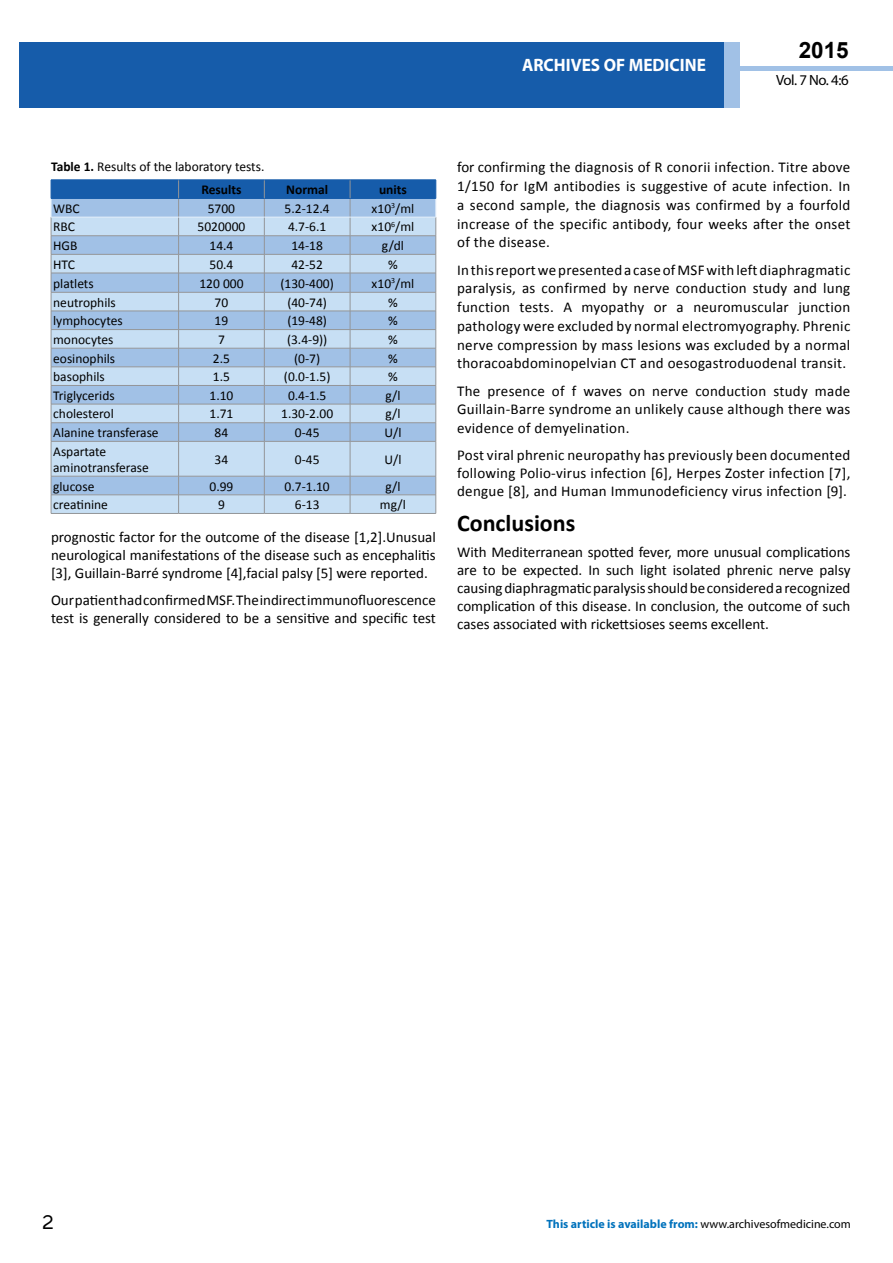
<style>
.page{position:relative;width:893px;height:1263px;background:#fff}
.page>*{position:absolute;margin:0;border:0;box-sizing:border-box;transform-origin:0 0}
.t1{font:25.5px "Tunga";color:#000}
.t2{font:700 24px "Calibri";color:#000}
.t3{font:700 22.5px "Arial";color:#000}
.t4{font:700 18px "Myriad Pro";color:#fff;scale:.96 1}
.t5{font:15px/18.8px "Calibri";color:#000;text-align:justify}
.t6{font:14.85px "Myriad Pro";color:#000}
.t7{font:13.5px/16.2px "Calibri";color:#000}
.t8{font:700 13.5px "Calibri";color:#000}
.t9{font:700 12px "Myriad Pro";color:#0072bc}
.s1{font-weight:700}
.s2{font-weight:400;color:#000}
</style>
<div class="page">
<div style="left:722px;top:66px;width:171px;height:5px;background:#a1c1e6"></div>
<div style="left:19px;top:42px;width:706px;height:66px;background:#165caa"></div>
<div style="left:725px;top:42px;width:15px;height:66px;background:#a1c1e6"></div>
<svg style="left:52px;top:442px;width:384px;height:71px;background:#bcd6ee"></svg>
<hr style="left:51px;top:441px;width:128px;height:1px;background:#939598">
<hr style="left:51px;top:441px;width:1px;height:35px;background:#939598">
<hr style="left:179px;top:441px;width:85px;height:1px;background:#939598">
<hr style="left:178px;top:441px;width:1px;height:35px;background:#939598">
<hr style="left:264px;top:441px;width:86px;height:1px;background:#939598">
<hr style="left:264px;top:441px;width:1px;height:35px;background:#939598">
<hr style="left:350px;top:441px;width:86px;height:1px;background:#939598">
<hr style="left:350px;top:441px;width:1px;height:35px;background:#939598">
<hr style="left:436px;top:441px;width:1px;height:35px;background:#939598">
<hr style="left:51px;top:476px;width:128px;height:1px;background:#939598">
<hr style="left:179px;top:476px;width:85px;height:1px;background:#939598">
<hr style="left:264px;top:476px;width:86px;height:1px;background:#939598">
<hr style="left:350px;top:476px;width:86px;height:1px;background:#939598">
<hr style="left:51px;top:495px;width:128px;height:1px;background:#939598">
<svg style="left:51px;top:476px;width:1px;height:37px"></svg>
<hr style="left:179px;top:495px;width:85px;height:1px;background:#939598">
<svg style="left:178px;top:477px;width:1px;height:36px"></svg>
<hr style="left:264px;top:495px;width:86px;height:1px;background:#939598">
<svg style="left:264px;top:477px;width:1px;height:36px"></svg>
<hr style="left:350px;top:495px;width:86px;height:1px;background:#939598">
<svg style="left:350px;top:476px;width:1px;height:37px"></svg>
<svg style="left:436px;top:476px;width:1px;height:37px"></svg>
<hr style="left:51px;top:513px;width:128px;height:1px;background:#939598">
<hr style="left:179px;top:513px;width:85px;height:1px;background:#939598">
<hr style="left:264px;top:513px;width:86px;height:1px;background:#939598">
<hr style="left:350px;top:513px;width:86px;height:1px;background:#939598">
<svg style="left:51px;top:180px;width:386px;height:261px;background:#a6c3e3"></svg>
<hr style="left:51px;top:198px;width:128px;height:1px;background:#165caa">
<hr style="left:179px;top:198px;width:85px;height:1px;background:#165caa">
<hr style="left:264px;top:198px;width:86px;height:1px;background:#165caa">
<hr style="left:350px;top:198px;width:86px;height:1px;background:#165caa">
<p class="t4" style="left:522px;top:53px;width:193px">ARCHIVES OF MEDICINE</p>
<h3 class="t3" style="left:799px;top:35px;width:52px">2015</h3>
<p class="t6" style="left:776px;top:71px;width:74px">Vol. 7 No. 4:6</p>
<p class="t7" style="left:51px;top:159px;width:215px"><span class="s1">Table 1.</span> Results of the laboratory tests.</p>
<p class="t8" style="left:201px;top:181px;width:42px">Results</p>
<p class="t8" style="left:286px;top:181px;width:43px">Normal</p>
<p class="t8" style="left:379px;top:181px;width:29px">units</p>
<p class="t7" style="left:53px;top:200px;width:28px">WBC</p>
<p class="t7" style="left:208px;top:200px;width:29px">5700</p>
<p class="t7" style="left:285px;top:200px;width:47px">5.2-12.4</p>
<p class="t7" style="left:372px;top:200px;width:44px">x10<sup>3</sup>/ml</p>
<p class="t7" style="left:53px;top:219px;width:23px">RBC</p>
<p class="t7" style="left:198px;top:219px;width:49px">5020000</p>
<p class="t7" style="left:288px;top:219px;width:40px">4.7-6.1</p>
<p class="t7" style="left:372px;top:219px;width:44px">x10<sup>6</sup>/ml</p>
<p class="t7" style="left:53px;top:238px;width:26px">HGB</p>
<p class="t7" style="left:209px;top:238px;width:25px">14.4</p>
<p class="t7" style="left:291px;top:238px;width:33px">14-18</p>
<p class="t7" style="left:382px;top:238px;width:24px">g/dl</p>
<p class="t7" style="left:53px;top:256px;width:23px">HTC</p>
<p class="t7" style="left:209px;top:256px;width:25px">50.4</p>
<p class="t7" style="left:291px;top:256px;width:33px">42-52</p>
<p class="t7" style="left:388px;top:256px;width:11px">%</p>
<p class="t7" style="left:53px;top:275px;width:42px">platlets</p>
<p class="t7" style="left:199px;top:275px;width:46px">120 000</p>
<p class="t7" style="left:281px;top:275px;width:55px">(130-400)</p>
<p class="t7" style="left:372px;top:275px;width:44px">x10<sup>3</sup>/ml</p>
<p class="t7" style="left:53px;top:294px;width:64px">neutrophils</p>
<p class="t7" style="left:215px;top:294px;width:15px">70</p>
<p class="t7" style="left:287px;top:294px;width:41px">(40-74)</p>
<p class="t7" style="left:388px;top:294px;width:11px">%</p>
<p class="t7" style="left:53px;top:313px;width:71px">lymphocytes</p>
<p class="t7" style="left:215px;top:313px;width:15px">19</p>
<p class="t7" style="left:287px;top:313px;width:41px">(19-48)</p>
<p class="t7" style="left:388px;top:313px;width:11px">%</p>
<p class="t7" style="left:53px;top:331px;width:62px">monocytes</p>
<p class="t7" style="left:218px;top:331px;width:8px">7</p>
<p class="t7" style="left:287px;top:331px;width:42px">(3.4-9))</p>
<p class="t7" style="left:388px;top:331px;width:11px">%</p>
<p class="t7" style="left:53px;top:350px;width:64px">eosinophils</p>
<p class="t7" style="left:213px;top:350px;width:19px">2.5</p>
<p class="t7" style="left:294px;top:350px;width:28px">(0-7)</p>
<p class="t7" style="left:388px;top:350px;width:11px">%</p>
<p class="t7" style="left:53px;top:369px;width:53px">basophils</p>
<p class="t7" style="left:213px;top:369px;width:19px">1.5</p>
<p class="t7" style="left:284px;top:369px;width:48px">(0.0-1.5)</p>
<p class="t7" style="left:388px;top:369px;width:11px">%</p>
<p class="t7" style="left:53px;top:387px;width:63px">Triglycerids</p>
<p class="t7" style="left:209px;top:387px;width:25px">1.10</p>
<p class="t7" style="left:288px;top:387px;width:40px">0.4-1.5</p>
<p class="t7" style="left:385px;top:387px;width:17px">g/l</p>
<p class="t7" style="left:53px;top:406px;width:62px">cholesterol</p>
<p class="t7" style="left:209px;top:406px;width:25px">1.71</p>
<p class="t7" style="left:281px;top:406px;width:54px">1.30-2.00</p>
<p class="t7" style="left:385px;top:406px;width:17px">g/l</p>
<p class="t7" style="left:53px;top:425px;width:107px">Alanine transferase</p>
<p class="t7" style="left:215px;top:425px;width:15px">84</p>
<p class="t7" style="left:295px;top:425px;width:26px">0-45</p>
<p class="t7" style="left:384px;top:425px;width:18px">U/l</p>
<p class="t7" style="left:53px;top:443px;width:97px">Aspartate aminotransferase</p>
<p class="t7" style="left:215px;top:451px;width:15px">34</p>
<p class="t7" style="left:295px;top:451px;width:26px">0-45</p>
<p class="t7" style="left:384px;top:451px;width:18px">U/l</p>
<p class="t7" style="left:53px;top:478px;width:43px">glucose</p>
<p class="t7" style="left:209px;top:478px;width:25px">0.99</p>
<p class="t7" style="left:285px;top:478px;width:47px">0.7-1.10</p>
<p class="t7" style="left:385px;top:478px;width:17px">g/l</p>
<p class="t7" style="left:53px;top:497px;width:56px">creatinine</p>
<p class="t7" style="left:218px;top:497px;width:8px">9</p>
<p class="t7" style="left:295px;top:497px;width:26px">6-13</p>
<p class="t7" style="left:380px;top:497px;width:27px">mg/l</p>
<p class="t5" style="left:51px;top:528px;width:386px;line-height:18px">prognostic factor for the outcome of the disease [1,2].Unusual neurological manifestations of the disease such as encephalitis [3], Guillain-Barré syndrome [4],facial palsy [5] were reported.</p>
<p class="t5" style="left:51px;top:590px;width:386px">Our patient had confirmed MSF. The indirect immunofluorescence test is generally considered to be a sensitive and specific test</p>
<p class="t5" style="left:457px;top:158px;width:395px">for confirming the diagnosis of R conorii infection. Titre above 1/150 for IgM antibodies is suggestive of acute infection. In a second sample, the diagnosis was confirmed by a fourfold increase of the specific antibody, four weeks after the onset of the disease.</p>
<p class="t5" style="left:457px;top:260px;width:395px">In this report we presented a case of MSF with left diaphragmatic paralysis, as confirmed by nerve conduction study and lung function tests. A myopathy or a neuromuscular junction pathology were excluded by normal electromyography. Phrenic nerve compression by mass lesions was excluded by a normal thoracoabdominopelvian CT and oesogastroduodenal transit.</p>
<p class="t5" style="left:457px;top:381px;width:395px">The presence of f waves on nerve conduction study made Guillain-Barre syndrome an unlikely cause although there was evidence of demyelination.</p>
<p class="t5" style="left:457px;top:446px;width:395px;line-height:18px">Post viral phrenic neuropathy has previously been documented following Polio-virus infection [6], Herpes Zoster infection [7], dengue [8], and Human Immunodeficiency virus infection [9].</p>
<h2 class="t2" style="left:457px;top:507px;width:120px">Conclusions</h2>
<p class="t5" style="left:457px;top:543px;width:395px;line-height:18px">With Mediterranean spotted fever, more unusual complications are to be expected. In such light isolated phrenic nerve palsy causing diaphragmatic paralysis should be considered a recognized complication of this disease. In conclusion, the outcome of such cases associated with rickettsioses seems excellent.</p>
<h1 class="t1" style="left:42px;top:1205px;width:13px">2</h1>
<p class="t9" style="left:546px;top:1216px;width:306px">This article is available from: <span class="s2">www.archivesofmedicine.com</span></p>
</div>
